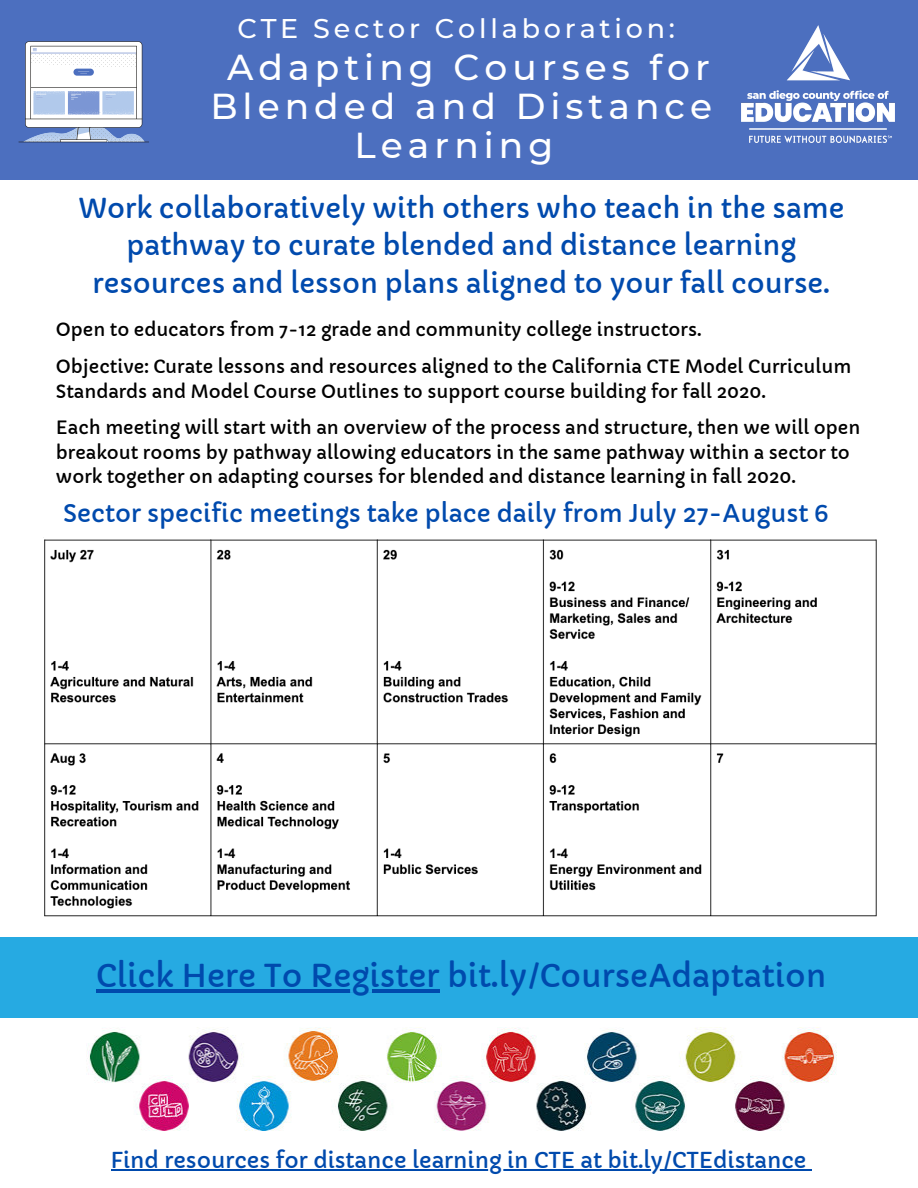
<style>
.page{position:relative;width:918px;height:1188px;background:#fff}
.page>*{position:absolute;margin:0;border:0;box-sizing:border-box;transform-origin:0 0}
.t1{font:500 36px/39px "Montserrat";letter-spacing:.14em;color:#fff;text-align:center}
.t2{font:31.05px "Capriola";color:#004aad}
.t3{font:27px/37.7px "Capriola";color:#004aad;text-align:center}
.t4{font:500 27px "Montserrat";letter-spacing:.14em;color:#fff}
.t5{font:24px "Capriola";color:#004aad}
.t6{font:21.6px "Capriola";color:#004aad}
.t7{font:18px/36.8px "Capriola";color:#000}
</style>
<div class="page">
<div style="left:0;top:0;width:918px;height:179px;background:#4c6fbf"></div>
<div style="left:0;top:937px;width:918px;height:81px;background:#26aae2"></div>
<img style="left:741px;top:26px;width:153px;height:117px">
<img style="left:87px;top:1027px;width:750px;height:104px">
<svg style="left:19px;top:41px;width:130px;height:101px;background:#c3cee4"></svg>
<img style="left:44px;top:539px;width:833px;height:378px">
<hr style="left:96px;top:989px;width:343px;height:3px;background:#004aad">
<hr style="left:111px;top:1169px;width:696px;height:2px;background:#004aad">
<h3 class="t4" style="left:237px;top:12px;width:439px">CTE Sector Collaboration:</h3>
<h1 class="t1" style="left:210px;top:47px;width:503px">Adapting Courses for<br>Blended and Distance<br>Learning</h1>
<h3 class="t3" style="left:78px;top:190px;width:768px">Work collaboratively with others who teach in the same pathway to curate blended and distance learning resources and lesson plans aligned to your fall course.</h3>
<p class="t7" style="left:56px;top:312px;width:797px">Open to educators from 7-12 grade and community college instructors.<br>Objective: Curate lessons and resources aligned to the California CTE Model Curriculum</p>
<p class="t7" style="left:56px;top:373px;width:806px">Standards and Model Course Outlines to support course building for fall 2020.<br>Each meeting will start with an overview of the process and structure, then we will open</p>
<p class="t7" style="left:56px;top:440px;width:795px;line-height:24.5px">breakout rooms by pathway allowing educators in the same pathway within a sector to work together on adapting courses for blended and distance learning in fall 2020.</p>
<h3 class="t5" style="left:63px;top:499px;width:767px">Sector specific meetings take place daily from July 27-August 6</h3>
<h2 class="t2" style="left:96px;top:957px;width:732px">Click Here To Register bit.ly/CourseAdaptation</h2>
<p class="t6" style="left:111px;top:1147px;width:697px">Find resources for distance learning in CTE at bit.ly/CTEdistance</p>
</div>
